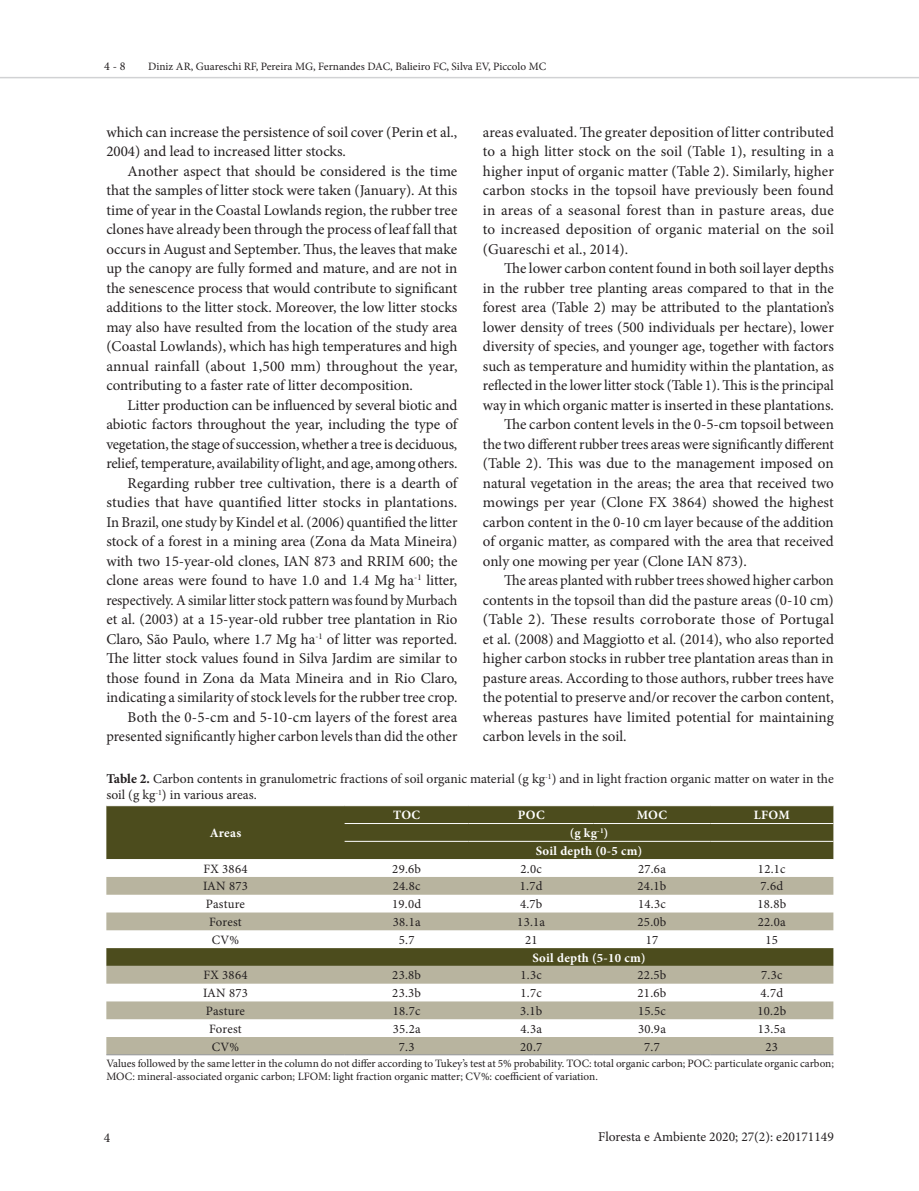
<style>
.page{position:relative;width:919px;height:1191px;background:#fff}
.page>*{position:absolute;margin:0;border:0;box-sizing:border-box;transform-origin:0 0}
.TEXTO{font:15px/19.5px "Minion Pro";color:#231f20;text-align:justify}
.tit_Figura_tab{font:13.5px/16.2px "Minion Pro";color:#231f20}
.Tabela_Corpo{font:12.75px "Minion Pro";letter-spacing:.02em;color:#231f20}
.Tabela_gravata{font:700 12.75px "Minion Pro";letter-spacing:.02em;color:#fff}
.t1{font:12px "Minion Pro";color:#231f20}
.Fonte{font:11.25px/13.5px "Minion Pro";color:#231f20}
.s1{font-weight:700}
</style>
<div class="page">
<hr style="left:0;top:77px;width:918px;height:1px;background:#d1d2d4">
<div style="left:106px;top:806px;width:727px;height:53px;background:#4c4c1d"></div>
<svg style="left:106px;top:877px;width:727px;height:177px;fill:#b8b49f"></svg>
<hr style="left:344px;top:823px;width:124px;height:1px;background:#fff">
<hr style="left:468px;top:823px;width:125px;height:1px;background:#fff">
<hr style="left:593px;top:823px;width:117px;height:1px;background:#fff">
<hr style="left:710px;top:823px;width:123px;height:1px;background:#fff">
<hr style="left:344px;top:841px;width:124px;height:1px;background:#fff">
<hr style="left:468px;top:841px;width:125px;height:1px;background:#fff">
<hr style="left:593px;top:841px;width:117px;height:1px;background:#fff">
<hr style="left:710px;top:841px;width:123px;height:1px;background:#fff">
<hr style="left:106px;top:1054px;width:238px;height:1px;background:#939598">
<hr style="left:344px;top:1054px;width:124px;height:1px;background:#939598">
<hr style="left:468px;top:1054px;width:125px;height:1px;background:#939598">
<hr style="left:593px;top:1054px;width:117px;height:1px;background:#939598">
<hr style="left:710px;top:1054px;width:123px;height:1px;background:#939598">
<p class="t1" style="left:104px;top:58px;width:23px">4 - 8</p>
<p class="Fonte" style="left:148px;top:60px;width:399px">Diniz AR, Guareschi RF, Pereira MG, Fernandes DAC, Balieiro FC, Silva EV, Piccolo MC</p>
<p class="TEXTO" style="left:483px;top:122px;width:352px">areas evaluated. The greater deposition of litter contributed to a high litter stock on the soil (Table 1), resulting in a higher input of organic matter (Table 2). Similarly, higher carbon stocks in the topsoil have previously been found in areas of a seasonal forest than in pasture areas, due to increased deposition of organic material on the soil (Guareschi et al., 2014).</p>
<p class="TEXTO" style="left:483px;top:259px;width:352px;text-indent:21px">The lower carbon content found in both soil layer depths in the rubber tree planting areas compared to that in the forest area (Table 2) may be attributed to the plantation’s lower density of trees (500 individuals per hectare), lower diversity of species, and younger age, together with factors such as temperature and humidity within the plantation, as reflected in the lower litter stock (Table 1). This is the principal way in which organic matter is inserted in these plantations.</p>
<p class="TEXTO" style="left:483px;top:415px;width:352px;text-indent:21px">The carbon content levels in the 0-5-cm topsoil between the two different rubber trees areas were significantly different (Table 2). This was due to the management imposed on natural vegetation in the areas; the area that received two mowings per year (Clone FX 3864) showed the highest carbon content in the 0-10 cm layer because of the addition of organic matter, as compared with the area that received only one mowing per year (Clone IAN 873).</p>
<p class="TEXTO" style="left:483px;top:571px;width:352px;text-indent:21px">The areas planted with rubber trees showed higher carbon contents in the topsoil than did the pasture areas (0-10 cm) (Table 2). These results corroborate those of Portugal et al. (2008) and Maggiotto et al. (2014), who also reported higher carbon stocks in rubber tree plantation areas than in pasture areas. According to those authors, rubber trees have the potential to preserve and/or recover the carbon content, whereas pastures have limited potential for maintaining carbon levels in the soil.</p>
<p class="tit_Figura_tab" style="left:106px;top:770px;width:729px"><span class="s1">Table 2.</span> Carbon contents in granulometric fractions of soil organic material (g kg<sup>-1</sup>) and in light fraction organic matter on water in the soil (g kg<sup>-1</sup>) in various areas.</p>
<p class="Tabela_gravata" style="left:210px;top:824px;width:33px">Areas</p>
<p class="TEXTO" style="left:106px;top:122px;width:352px">which can increase the persistence of soil cover (Perin et al.,<br>2004) and lead to increased litter stocks.</p>
<p class="TEXTO" style="left:106px;top:161px;width:352px;text-indent:21px">Another aspect that should be considered is the time that the samples of litter stock were taken (January). At this time of year in the Coastal Lowlands region, the rubber tree clones have already been through the process of leaf fall that occurs in August and September. Thus, the leaves that make up the canopy are fully formed and mature, and are not in the senescence process that would contribute to significant additions to the litter stock. Moreover, the low litter stocks may also have resulted from the location of the study area (Coastal Lowlands), which has high temperatures and high annual rainfall (about 1,500 mm) throughout the year, contributing to a faster rate of litter decomposition.</p>
<p class="TEXTO" style="left:106px;top:395px;width:352px;text-indent:21px">Litter production can be influenced by several biotic and abiotic factors throughout the year, including the type of vegetation, the stage of succession, whether a tree is deciduous, relief, temperature, availability of light, and age, among others.</p>
<p class="TEXTO" style="left:106px;top:473px;width:352px;text-indent:21px">Regarding rubber tree cultivation, there is a dearth of studies that have quantified litter stocks in plantations.<br>In Brazil, one study by Kindel et al. (2006) quantified the litter stock of a forest in a mining area (Zona da Mata Mineira) with two 15-year-old clones, IAN 873 and RRIM 600; the clone areas were found to have 1.0 and 1.4 Mg ha<sup>-1</sup> litter, respectively. A similar litter stock pattern was found by Murbach et al. (2003) at a 15-year-old rubber tree plantation in Rio Claro, São Paulo, where 1.7 Mg ha<sup>-1</sup> of litter was reported.<br>The litter stock values found in Silva Jardim are similar to those found in Zona da Mata Mineira and in Rio Claro, indicating a similarity of stock levels for the rubber tree crop.</p>
<p class="TEXTO" style="left:106px;top:707px;width:352px;text-align:right">Both the 0-5-cm and 5-10-cm layers of the forest area presented significantly higher carbon levels than did the other</p>
<p class="Tabela_gravata" style="left:393px;top:806px;width:29px">TOC</p>
<p class="Tabela_gravata" style="left:518px;top:806px;width:28px">POC</p>
<p class="Tabela_gravata" style="left:636px;top:806px;width:32px">MOC</p>
<p class="Tabela_gravata" style="left:753px;top:806px;width:37px">LFOM</p>
<p class="Tabela_gravata" style="left:569px;top:824px;width:40px">(g kg<sup>-1</sup>)</p>
<p class="Tabela_gravata" style="left:535px;top:842px;width:108px">Soil depth (0-5 cm)</p>
<p class="Tabela_Corpo" style="left:203px;top:860px;width:45px">FX 3864</p>
<p class="Tabela_Corpo" style="left:392px;top:860px;width:30px">29.6b</p>
<p class="Tabela_Corpo" style="left:520px;top:860px;width:23px">2.0c</p>
<p class="Tabela_Corpo" style="left:638px;top:860px;width:29px">27.6a</p>
<p class="Tabela_Corpo" style="left:758px;top:860px;width:29px">12.1c</p>
<p class="Tabela_Corpo" style="left:203px;top:878px;width:46px">IAN 873</p>
<p class="Tabela_Corpo" style="left:393px;top:878px;width:29px">24.8c</p>
<p class="Tabela_Corpo" style="left:520px;top:878px;width:24px">1.7d</p>
<p class="Tabela_Corpo" style="left:637px;top:878px;width:30px">24.1b</p>
<p class="Tabela_Corpo" style="left:760px;top:878px;width:24px">7.6d</p>
<p class="Tabela_Corpo" style="left:206px;top:895px;width:41px">Pasture</p>
<p class="Tabela_Corpo" style="left:392px;top:895px;width:31px">19.0d</p>
<p class="Tabela_Corpo" style="left:520px;top:895px;width:24px">4.7b</p>
<p class="Tabela_Corpo" style="left:638px;top:895px;width:29px">14.3c</p>
<p class="Tabela_Corpo" style="left:757px;top:895px;width:30px">18.8b</p>
<p class="Tabela_Corpo" style="left:209px;top:913px;width:34px">Forest</p>
<p class="Tabela_Corpo" style="left:393px;top:913px;width:29px">38.1a</p>
<p class="Tabela_Corpo" style="left:517px;top:913px;width:29px">13.1a</p>
<p class="Tabela_Corpo" style="left:637px;top:913px;width:30px">25.0b</p>
<p class="Tabela_Corpo" style="left:757px;top:913px;width:29px">22.0a</p>
<p class="Tabela_Corpo" style="left:212px;top:931px;width:29px">CV%</p>
<p class="Tabela_Corpo" style="left:399px;top:931px;width:17px">5.7</p>
<p class="Tabela_Corpo" style="left:525px;top:931px;width:14px">21</p>
<p class="Tabela_Corpo" style="left:645px;top:931px;width:14px">17</p>
<p class="Tabela_Corpo" style="left:765px;top:931px;width:14px">15</p>
<p class="Tabela_gravata" style="left:532px;top:948px;width:115px">Soil depth (5-10 cm)</p>
<p class="Tabela_Corpo" style="left:203px;top:966px;width:45px">FX 3864</p>
<p class="Tabela_Corpo" style="left:392px;top:966px;width:30px">23.8b</p>
<p class="Tabela_Corpo" style="left:520px;top:966px;width:23px">1.3c</p>
<p class="Tabela_Corpo" style="left:637px;top:966px;width:30px">22.5b</p>
<p class="Tabela_Corpo" style="left:761px;top:966px;width:23px">7.3c</p>
<p class="Tabela_Corpo" style="left:203px;top:984px;width:46px">IAN 873</p>
<p class="Tabela_Corpo" style="left:392px;top:984px;width:30px">23.3b</p>
<p class="Tabela_Corpo" style="left:520px;top:984px;width:23px">1.7c</p>
<p class="Tabela_Corpo" style="left:637px;top:984px;width:30px">21.6b</p>
<p class="Tabela_Corpo" style="left:760px;top:984px;width:24px">4.7d</p>
<p class="Tabela_Corpo" style="left:206px;top:1002px;width:41px">Pasture</p>
<p class="Tabela_Corpo" style="left:393px;top:1002px;width:29px">18.7c</p>
<p class="Tabela_Corpo" style="left:520px;top:1002px;width:24px">3.1b</p>
<p class="Tabela_Corpo" style="left:638px;top:1002px;width:29px">15.5c</p>
<p class="Tabela_Corpo" style="left:757px;top:1002px;width:30px">10.2b</p>
<p class="Tabela_Corpo" style="left:209px;top:1020px;width:34px">Forest</p>
<p class="Tabela_Corpo" style="left:393px;top:1020px;width:29px">35.2a</p>
<p class="Tabela_Corpo" style="left:520px;top:1020px;width:23px">4.3a</p>
<p class="Tabela_Corpo" style="left:638px;top:1020px;width:29px">30.9a</p>
<p class="Tabela_Corpo" style="left:757px;top:1020px;width:29px">13.5a</p>
<p class="Tabela_Corpo" style="left:212px;top:1038px;width:29px">CV%</p>
<p class="Tabela_Corpo" style="left:399px;top:1038px;width:17px">7.3</p>
<p class="Tabela_Corpo" style="left:520px;top:1038px;width:24px">20.7</p>
<p class="Tabela_Corpo" style="left:644px;top:1038px;width:17px">7.7</p>
<p class="Tabela_Corpo" style="left:765px;top:1038px;width:14px">23</p>
<p class="Fonte" style="left:106px;top:1056px;width:729px">Values followed by the same letter in the column do not differ according to Tukey’s test at 5% probability. TOC: total organic carbon; POC: particulate organic carbon;<br>MOC: mineral-associated organic carbon; LFOM: light fraction organic matter; CV%: coefficient of variation.</p>
<p class="tit_Figura_tab" style="left:104px;top:1129px;width:8px">4</p>
<p class="tit_Figura_tab" style="left:598px;top:1128px;width:237px">Floresta e Ambiente 2020; 27(2): e20171149</p>
</div>
